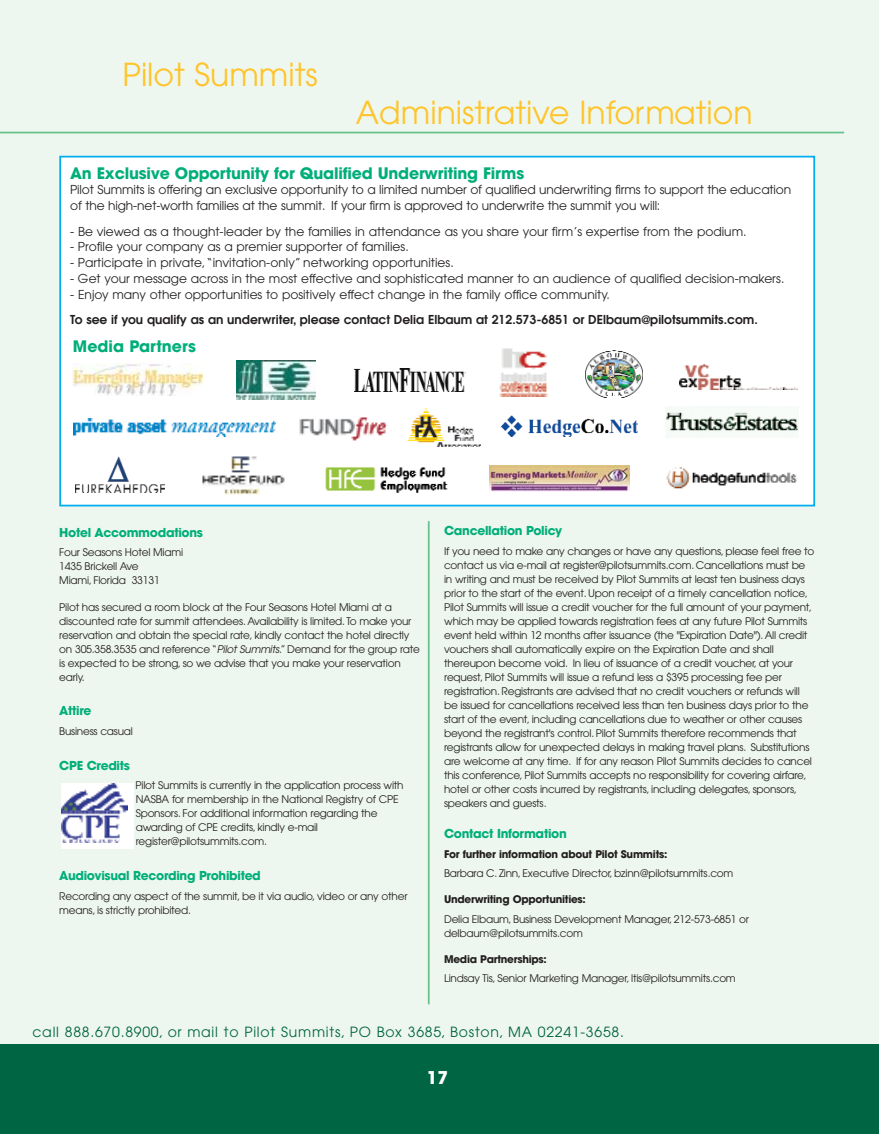
<style>
.page{position:relative;width:879px;height:1134px;background:#fff}
.page>*{position:absolute;margin:0;border:0;box-sizing:border-box;transform-origin:0 0}
.t1{font:31.5px "Avant Garde";color:#ffc42b}
.t2{font:700 17.5px "Avant Garde";color:#fff}
.t3{font:700 15.75px "Avant Garde";letter-spacing:-.015em;color:#00ae79}
.t4{font:14px "Avant Garde";letter-spacing:.055em;color:#006543}
.t5{font:12.25px/15.8px "Avant Garde";color:#231f20}
.t6{font:700 12.25px "Avant Garde";letter-spacing:-.025em;color:#00ae79}
.t7{font:600 12.25px "Avant Garde";color:#231f20}
.t8{font:10.5px/14px "Avant Garde";letter-spacing:-.02em;color:#231f20}
.t9{font:700 10.5px "Avant Garde";letter-spacing:-.025em;color:#231f20}
.s1{font-style:italic}
</style>
<div class="page">
<div style="left:0;top:0;width:878px;height:1069px;background:#eef7ef"></div>
<div style="left:0;top:1045px;width:878px;height:89px;background:#006543"></div>
<hr style="left:0;top:132px;width:844px;height:1px;background:#67c18c">
<div style="left:60px;top:157px;width:754px;height:349px;background:#fff"></div>
<div style="left:59px;top:156px;width:756px;height:350px;border:2px solid #00adef"></div>
<div style="left:61px;top:783px;width:73px;height:66px;background:#fff"></div>
<img style="left:61px;top:783px;width:66px;height:59px">
<hr style="left:428px;top:521px;width:1px;height:483px;background:#67c18c">
<img style="left:585px;top:350px;width:57px;height:47px">
<img style="left:75px;top:457px;width:90px;height:35px">
<img style="left:236px;top:361px;width:80px;height:39px">
<img style="left:407px;top:408px;width:73px;height:39px">
<img style="left:202px;top:456px;width:83px;height:39px">
<img style="left:501px;top:415px;width:136px;height:21px">
<img style="left:354px;top:368px;width:111px;height:23px">
<img style="left:73px;top:418px;width:202px;height:19px">
<img style="left:666px;top:412px;width:132px;height:19px">
<img style="left:679px;top:364px;width:118px;height:25px">
<img style="left:72px;top:364px;width:130px;height:31px">
<img style="left:299px;top:417px;width:89px;height:24px">
<img style="left:499px;top:348px;width:49px;height:49px">
<img style="left:490px;top:466px;width:139px;height:26px">
<img style="left:325px;top:467px;width:123px;height:26px">
<img style="left:666px;top:467px;width:131px;height:22px">
<h1 class="t1" style="left:122px;top:56px;width:197px">Pilot Summits</h1>
<h1 class="t1" style="left:356px;top:94px;width:398px">Administrative Information</h1>
<h3 class="t3" style="left:70px;top:163px;width:455px">An Exclusive Opportunity for Qualified Underwriting Firms</h3>
<p class="t5" style="left:70px;top:182px;width:722px">Pilot Summits is offering an exclusive opportunity to a limited number of qualified underwriting firms to support the education of the high-net-worth families at the summit. If your firm is approved to underwrite the summit you will:</p>
<p class="t5" style="left:70px;top:223px;width:678px">- Be viewed as a thought-leader by the families in attendance as you share your firm’s expertise from the podium.</p>
<p class="t5" style="left:70px;top:239px;width:340px">- Profile your company as a premier supporter of families.</p>
<p class="t5" style="left:70px;top:255px;width:385px">- Participate in private,“invitation-only” networking opportunities.</p>
<p class="t5" style="left:70px;top:271px;width:716px">- Get your message across in the most effective and sophisticated manner to an audience of qualified decision-makers.</p>
<p class="t5" style="left:70px;top:286px;width:541px">- Enjoy many other opportunities to positively effect change in the family office community.</p>
<p class="t7" style="left:70px;top:312px;width:689px">To see if you qualify as an underwriter, please contact Delia Elbaum at 212.573-6851 or DElbaum@pilotsummits.com.</p>
<h3 class="t3" style="left:73px;top:336px;width:124px">Media Partners</h3>
<p class="t6" style="left:59px;top:524px;width:145px">Hotel Accommodations</p>
<p class="t8" style="left:59px;top:546px;width:125px">Four Seasons Hotel Miami<br>1435 Brickell Ave<br>Miami, Florida 33131</p>
<p class="t8" style="left:59px;top:600px;width:362px">Pilot has secured a room block at the Four Seasons Hotel Miami at a discounted rate for summit attendees.Availability is limited. To make your reservation and obtain the special rate, kindly contact the hotel directly on 305.358.3535 and reference “<span class="s1">PilotSummits</span>.” Demand for the group rate is expected to be strong, so we advise that you make your reservation early.</p>
<p class="t6" style="left:59px;top:703px;width:34px">Attire</p>
<p class="t8" style="left:59px;top:724px;width:75px">Business casual</p>
<p class="t6" style="left:59px;top:757px;width:72px">CPE Credits</p>
<p class="t8" style="left:135px;top:778px;width:269px">Pilot Summits is currently in the application process with NASBA for membership in the National Registry of CPE Sponsors. For additional information regarding the awarding of CPE credits, kindly e-mail register@pilotsummits.com.</p>
<p class="t6" style="left:59px;top:867px;width:203px">Audiovisual Recording Prohibited</p>
<p class="t8" style="left:59px;top:889px;width:350px">Recording any aspect of the summit, be it via audio, video or any other means, is strictly prohibited.</p>
<p class="t6" style="left:444px;top:523px;width:120px">Cancellation Policy</p>
<p class="t8" style="left:444px;top:544px;width:372px">If you need to make any changes or have any questions, please feel free to contact us via e-mail at register@pilotsummits.com. Cancellations must be in writing and must be received by Pilot Summits at least ten business days prior to the start of the event. Upon receipt of a timely cancellation notice, Pilot Summits will issue a credit voucher for the full amount of your payment, which may be applied towards registration fees at any future Pilot Summits event held within 12 months after issuance (the "Expiration Date").All credit vouchers shall automatically expire on the Expiration Date and shall thereupon become void. In lieu of issuance of a credit voucher, at your request, Pilot Summits will issue a refund less a $395 processing fee per registration. Registrants are advised that no credit vouchers or refunds will be issued for cancellations received less than ten business days prior to the start of the event, including cancellations due to weather or other causes beyond the registrant's control. Pilot Summits therefore recommends that registrants allow for unexpected delays in making travel plans. Substitutions are welcome at any time. If for any reason Pilot Summits decides to cancel this conference, Pilot Summits accepts no responsibility for covering airfare, hotel or other costs incurred by registrants, including delegates, sponsors, speakers and guests.</p>
<p class="t6" style="left:444px;top:826px;width:124px">Contact Information</p>
<p class="t9" style="left:444px;top:847px;width:225px">For further information about Pilot Summits:</p>
<p class="t8" style="left:444px;top:866px;width:291px">Barbara C. Zinn, Executive Director, bzinn@pilotsummits.com</p>
<p class="t9" style="left:444px;top:893px;width:143px">Underwriting Opportunities:</p>
<p class="t8" style="left:444px;top:912px;width:306px">Delia Elbaum, Business Development Manager, 212-573-6851 or delbaum@pilotsummits.com</p>
<p class="t9" style="left:444px;top:952px;width:104px">Media Partnerships:</p>
<p class="t8" style="left:444px;top:971px;width:293px">Lindsay Tis, Senior Marketing Manager, ltis@pilotsummits.com</p>
<h3 class="t4" style="left:32px;top:1023px;width:593px">call 888.670.8900, or mail to Pilot Summits, PO Box 3685, Boston, MA 02241-3658.</h3>
<h2 class="t2" style="left:426px;top:1066px;width:23px">17</h2>
</div>
